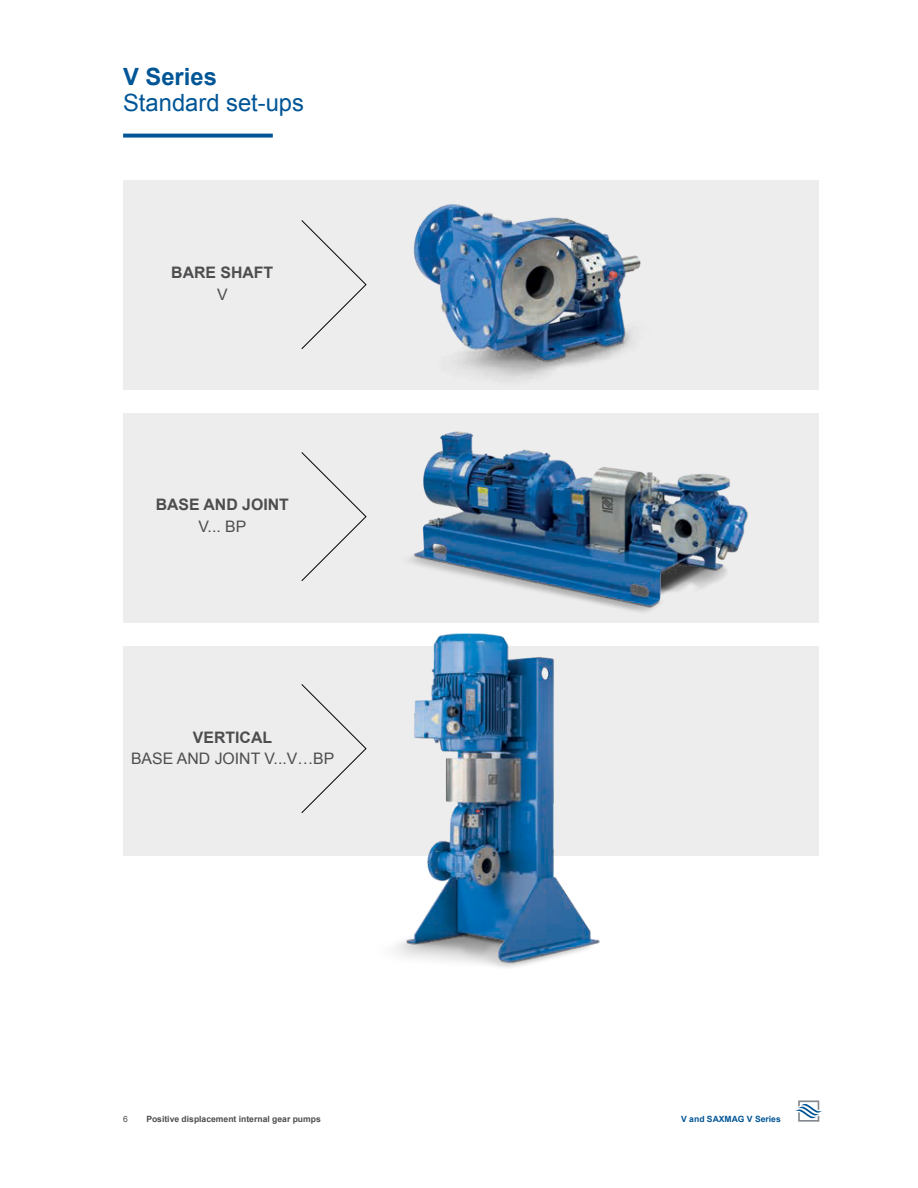
<style>
.page{position:relative;width:918px;height:1188px;background:#fff}
.page>*{position:absolute;margin:0;border:0;box-sizing:border-box;transform-origin:0 0}
.t1{font:23.7px "Arial";color:#005596}
.t2{font:700 23.7px "Arial";color:#005596}
.t3{font:700 15.9px "Arial";color:#4d4d4f}
.t4{font:15.9px "Arial";color:#4d4d4f}
.t5{font:700 8.55px "Arial";color:#4d4d4f}
.t6{font:700 8.55px "Arial";color:#005596}
.t7{font:8.55px "Arial";color:#4d4d4f}
</style>
<div class="page">
<div style="left:123px;top:180px;width:696px;height:209px;background:#ededee"></div>
<div style="left:123px;top:413px;width:696px;height:210px;background:#ededee"></div>
<div style="left:123px;top:646px;width:696px;height:210px;background:#ededee"></div>
<svg style="left:301px;top:220px;width:65px;height:129px"></svg>
<svg style="left:301px;top:452px;width:64px;height:129px"></svg>
<svg style="left:301px;top:684px;width:63px;height:129px"></svg>
<svg style="left:123px;top:134px;width:150px;height:4px"></svg>
<img style="left:378px;top:204px;width:299px;height:186px">
<img style="left:365px;top:431px;width:383px;height:181px">
<img style="left:364px;top:633px;width:236px;height:335px">
<svg style="left:795px;top:1100px;width:27px;height:22px"></svg>
<h1 class="t2" style="left:123px;top:61px;width:95px">V Series</h1>
<h1 class="t1" style="left:123px;top:87px;width:182px">Standard set-ups</h1>
<h2 class="t3" style="left:171px;top:262px;width:104px">BARE SHAFT</h2>
<h2 class="t4" style="left:217px;top:284px;width:12px">V</h2>
<h2 class="t3" style="left:156px;top:494px;width:135px">BASE AND JOINT</h2>
<h2 class="t4" style="left:199px;top:516px;width:49px">V... BP</h2>
<h2 class="t3" style="left:193px;top:727px;width:81px">VERTICAL</h2>
<h2 class="t4" style="left:131px;top:748px;width:205px">BASE AND JOINT V...V…BP</h2>
<p class="t7" style="left:123px;top:1113px;width:6px">6</p>
<p class="t5" style="left:146px;top:1113px;width:176px">Positive displacement internal gear pumps</p>
<p class="t6" style="left:681px;top:1113px;width:101px">V and SAXMAG V Series</p>
</div>
